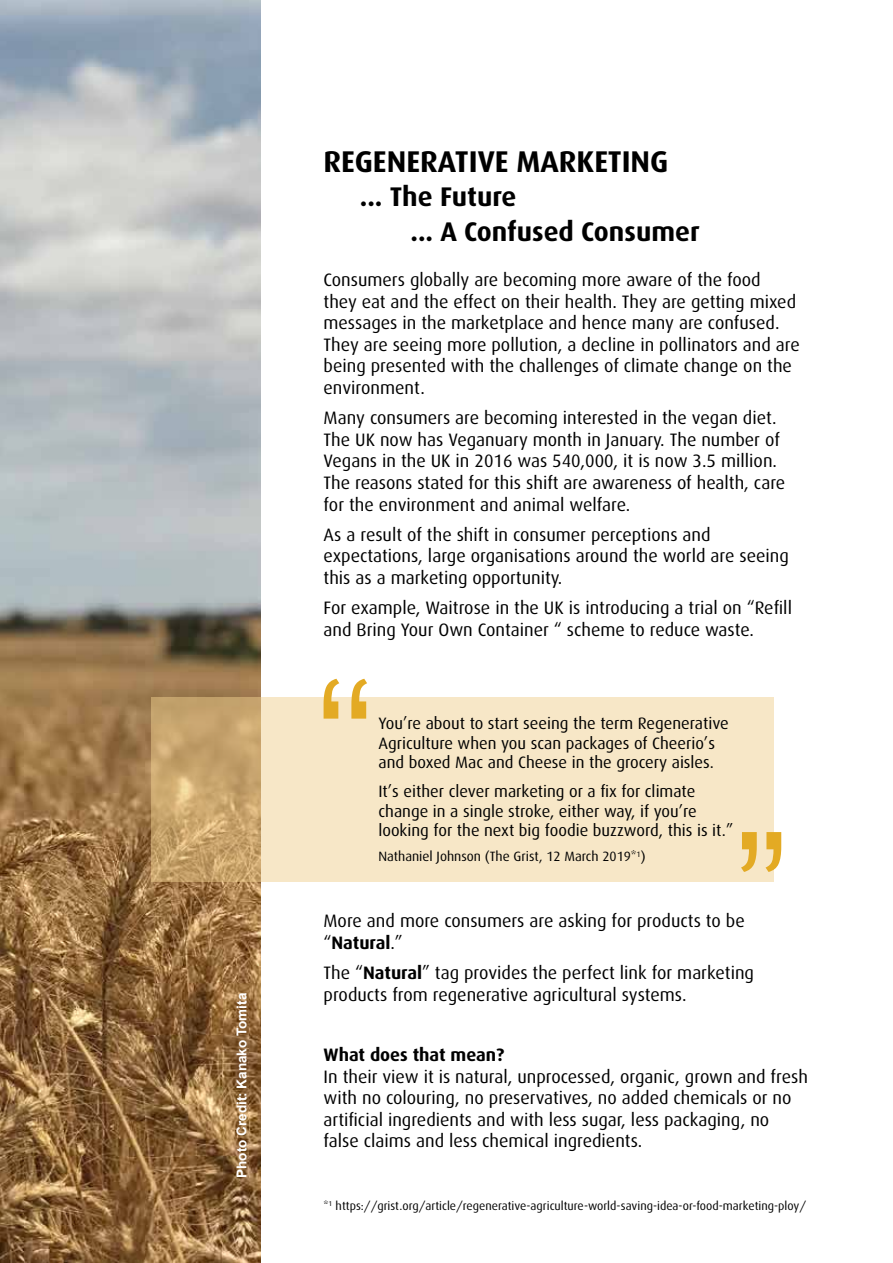
<style>
.page{position:relative;width:893px;height:1263px;background:#fff}
.page>*{position:absolute;margin:0;border:0;box-sizing:border-box;transform-origin:0 0}
.t1{font:700 30px "Dax";color:#000}
.t2{font:700 27px/34.5px "Dax";color:#000}
.t3{font:18px/21.6px "Dax";color:#000}
.t4{font:700 18px "Dax";color:#000}
.t5{font:16.5px/19.8px "Dax";color:#000}
.t6{font:13.5px "Dax";color:#000}
.t7{font:700 13.5px "Arial";color:#fff}
.t8{font:12px "Dax";color:#000}
.s1{font-weight:700}
</style>
<div class="page">
<img style="left:0;top:0;width:261px;height:1263px">
<svg style="left:151px;top:697px;width:623px;height:185px;background:#eedbb6"></svg>
<svg style="left:324px;top:679px;width:43px;height:40px"></svg>
<svg style="left:741px;top:832px;width:40px;height:40px;background:#ecc772"></svg>
<p class="t7" style="left:233px;top:1178px;width:187px;rotate:-90deg">Photo Credit: Kanako Tomita</p>
<h1 class="t1" style="left:324px;top:144px;width:346px">REGENERATIVE MARKETING</h1>
<h2 class="t2" style="left:410px;top:180px;width:291px;text-indent:-51px">... The Future<br>... A Confused Consumer</h2>
<p class="t3" style="left:324px;top:269px;width:478px">Consumers globally are becoming more aware of the food<br>they eat and the effect on their health. They are getting mixed messages in the marketplace and hence many are confused.<br>They are seeing more pollution, a decline in pollinators and are being presented with the challenges of climate change on the environment.</p>
<p class="t3" style="left:324px;top:407px;width:463px">Many consumers are becoming interested in the vegan diet.<br>The UK now has Veganuary month in January. The number of Vegans in the UK in 2016 was 540,000, it is now 3.5 million.<br>The reasons stated for this shift are awareness of health, care for the environment and animal welfare.</p>
<p class="t3" style="left:324px;top:524px;width:467px">As a result of the shift in consumer perceptions and expectations, large organisations around the world are seeing this as a marketing opportunity.</p>
<p class="t3" style="left:324px;top:597px;width:470px">For example, Waitrose in the UK is introducing a trial on “Refill and Bring Your Own Container “ scheme to reduce waste.</p>
<p class="t5" style="left:378px;top:713px;width:352px">You’re about to start seeing the term Regenerative<br>Agriculture when you scan packages of Cheerio’s and boxed Mac and Cheese in the grocery aisles.</p>
<p class="t5" style="left:378px;top:781px;width:356px">It’s either clever marketing or a fix for climate change in a single stroke, either way, if you’re looking for the next big foodie buzzword, this is it.”</p>
<p class="t6" style="left:378px;top:849px;width:269px">Nathaniel Johnson (The Grist, 12 March 2019*<sup>1</sup>)</p>
<p class="t3" style="left:324px;top:910px;width:423px">More and more consumers are asking for products to be “<span class="s1">Natural</span>.”</p>
<p class="t3" style="left:324px;top:962px;width:432px">The “<span class="s1">Natural</span>” tag provides the perfect link for marketing products from regenerative agricultural systems.</p>
<p class="t4" style="left:324px;top:1044px;width:182px">What does that mean?</p>
<p class="t3" style="left:324px;top:1066px;width:486px">In their view it is natural, unprocessed, organic, grown and fresh with no colouring, no preservatives, no added chemicals or no artificial ingredients and with less sugar, less packaging, no false claims and less chemical ingredients.</p>
<p class="t8" style="left:324px;top:1199px;width:484px">*<sup>1</sup> https://grist.org/article/regenerative-agriculture-world-saving-idea-or-food-marketing-ploy/</p>
</div>
